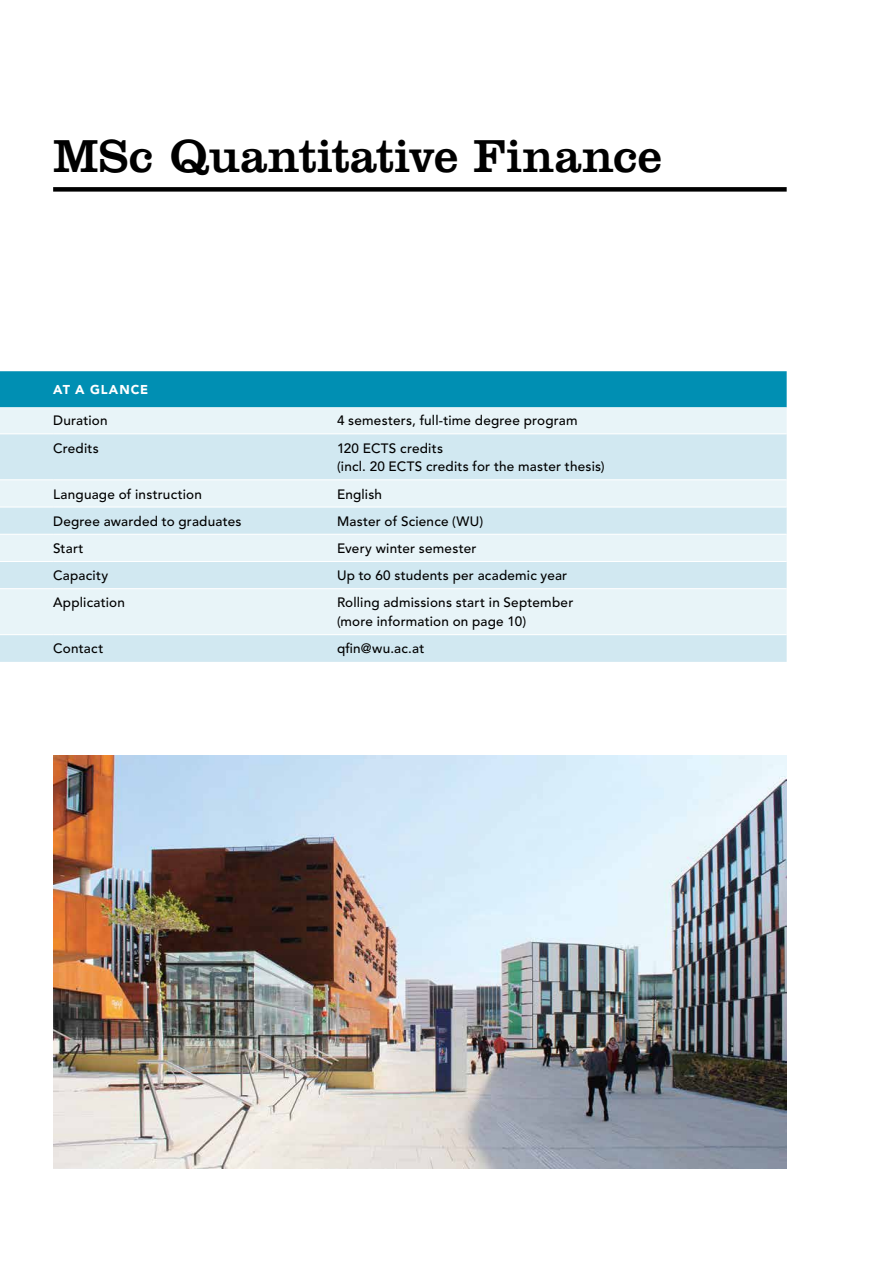
<style>
.page{position:relative;width:893px;height:1263px;background:#fff}
.page>*{position:absolute;margin:0;border:0;box-sizing:border-box;transform-origin:0 0}
.t1{font:48px "Clarendon LT Std";letter-spacing:.005em;color:#000}
.t2{font:500 13.5px/18.8px "Avenir LT Std";letter-spacing:.015em;color:#000}
.t3{font:900 12.75px "Avenir LT Std";letter-spacing:.07em;color:#fff}
</style>
<div class="page">
<div style="left:0;top:371px;width:787px;height:36px;background:#008fb3"></div>
<div style="left:0;top:407px;width:787px;height:26px;background:#e8f4f8"></div>
<svg style="left:0;top:434px;width:787px;height:228px;background:#dbedf4"></svg>
<hr style="left:0;top:479px;width:53px;height:1px;background:#fff">
<hr style="left:53px;top:479px;width:284px;height:1px;background:#fff">
<hr style="left:337px;top:479px;width:450px;height:1px;background:#fff">
<hr style="left:0;top:506px;width:53px;height:2px;background:#fff">
<hr style="left:53px;top:506px;width:284px;height:2px;background:#fff">
<hr style="left:337px;top:506px;width:450px;height:2px;background:#fff">
<hr style="left:0;top:534px;width:53px;height:1px;background:#fff">
<hr style="left:53px;top:534px;width:284px;height:1px;background:#fff">
<hr style="left:337px;top:534px;width:450px;height:1px;background:#fff">
<hr style="left:0;top:561px;width:53px;height:1px;background:#fff">
<hr style="left:53px;top:561px;width:284px;height:1px;background:#fff">
<hr style="left:337px;top:561px;width:450px;height:1px;background:#fff">
<hr style="left:0;top:588px;width:53px;height:1px;background:#fff">
<hr style="left:53px;top:588px;width:284px;height:1px;background:#fff">
<hr style="left:337px;top:588px;width:450px;height:1px;background:#fff">
<hr style="left:0;top:634px;width:53px;height:1px;background:#fff">
<hr style="left:53px;top:634px;width:284px;height:1px;background:#fff">
<hr style="left:337px;top:634px;width:450px;height:1px;background:#fff">
<img style="left:53px;top:755px;width:734px;height:413px">
<div style="left:53px;top:187px;width:734px;height:5px;background:#000"></div>
<h1 class="t1" style="left:53px;top:128px;width:610px">MSc Quantitative Finance</h1>
<p class="t3" style="left:53px;top:382px;width:97px">AT A GLANCE</p>
<p class="t2" style="left:53px;top:412px;width:56px">Duration</p>
<p class="t2" style="left:337px;top:412px;width:242px">4 semesters, full-time degree program</p>
<p class="t2" style="left:53px;top:439px;width:47px">Credits</p>
<p class="t2" style="left:337px;top:439px;width:269px">120 ECTS credits<br>(incl. 20 ECTS credits for the master thesis)</p>
<p class="t2" style="left:53px;top:485px;width:150px">Language of instruction</p>
<p class="t2" style="left:337px;top:485px;width:47px">English</p>
<p class="t2" style="left:53px;top:512px;width:190px">Degree awarded to graduates</p>
<p class="t2" style="left:337px;top:512px;width:148px">Master of Science (WU)</p>
<p class="t2" style="left:53px;top:539px;width:32px">Start</p>
<p class="t2" style="left:337px;top:539px;width:141px">Every winter semester</p>
<p class="t2" style="left:53px;top:566px;width:57px">Capacity</p>
<p class="t2" style="left:337px;top:566px;width:232px">Up to 60 students per academic year</p>
<p class="t2" style="left:53px;top:594px;width:73px">Application</p>
<p class="t2" style="left:337px;top:594px;width:238px">Rolling admissions start in September (more information on page 10)</p>
<p class="t2" style="left:53px;top:640px;width:52px">Contact</p>
<p class="t2" style="left:337px;top:640px;width:89px">qfin@wu.ac.at</p>
</div>
